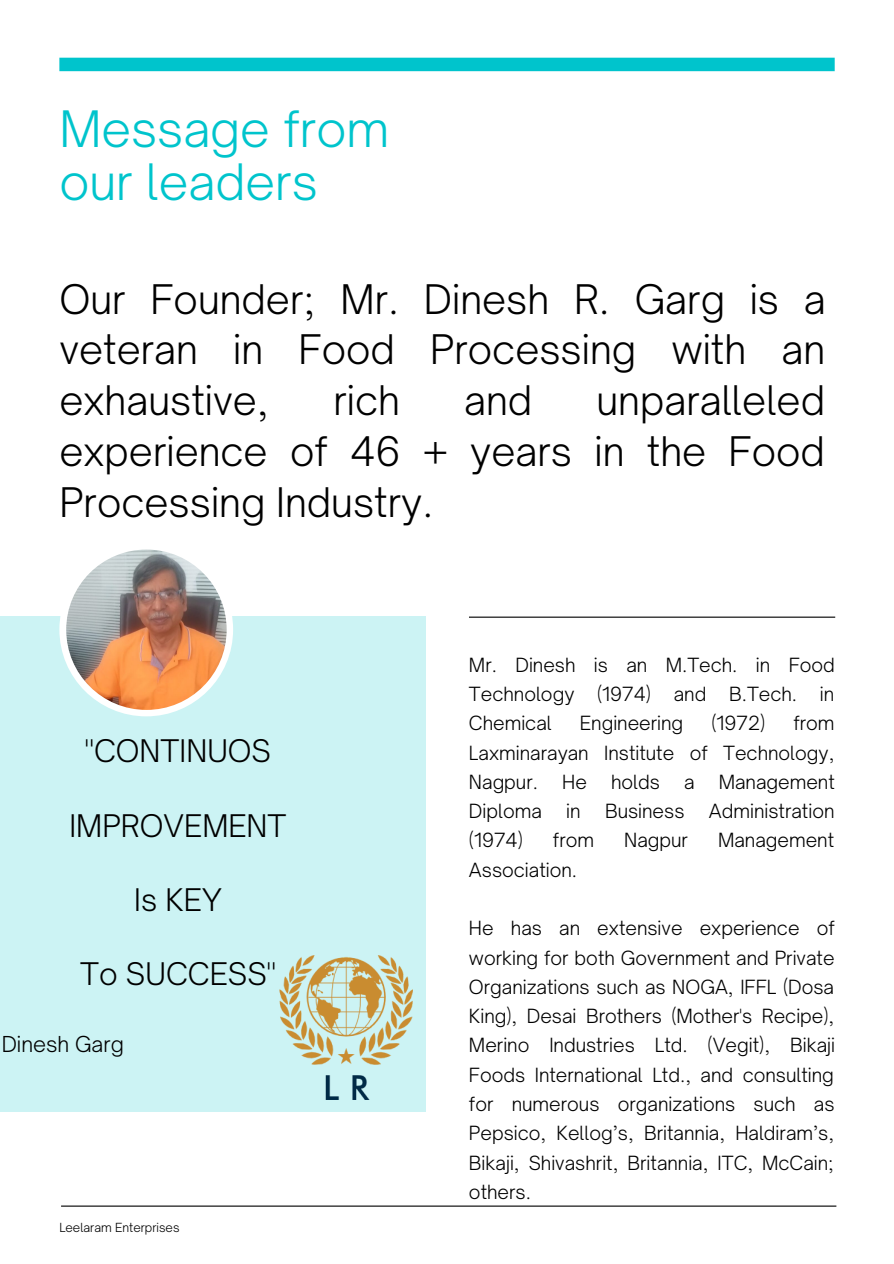
<style>
.page{position:relative;width:894px;height:1264px;background:#fff}
.page>*{position:absolute;margin:0;border:0;box-sizing:border-box;transform-origin:0 0}
.t1{font:300 48px/52.9px "Open Sauce One";color:#00c4cc}
.t2{font:300 39px/50.7px "Open Sauce One";color:#000;text-align:justify}
.t3{font:300 29.85px "Open Sauce One";color:#000}
.t4{font:300 21px "Open Sauce One";color:#000}
.t5{font:300 18.75px/29.2px "Open Sauce One";color:#000;text-align:justify}
.t6{font:300 12px "Open Sauce One";color:#000}
</style>
<div class="page">
<hr style="left:469px;top:616px;width:366px;height:1px;background:#000">
<div style="left:0;top:616px;width:426px;height:495px;background:#ccf3f4"></div>
<div style="left:59px;top:542px;width:174px;height:174px;background:#fff;border-radius:50%"></div>
<img style="left:66px;top:549px;width:160px;height:161px;border-radius:50%">
<hr style="left:61px;top:1205px;width:775px;height:1px;background:#000">
<div style="left:59px;top:58px;width:775px;height:13px;background:#00c4cc"></div>
<img style="left:279px;top:955px;width:134px;height:145px">
<h1 class="t1" style="left:59px;top:102px;width:331px">Message from our leaders</h1>
<h2 class="t2" style="left:59px;top:273px;width:767px">Our Founder; Mr. Dinesh R. Garg is a veteran in Food Processing with an exhaustive,</h2>
<h2 class="t2" style="left:333px;top:375px;width:68px">rich</h2>
<h2 class="t2" style="left:464px;top:375px;width:69px">and</h2>
<h2 class="t2" style="left:59px;top:375px;width:767px;text-indent:537px">unparalleled experience of 46 + years in the Food Processing Industry.</h2>
<h3 class="t3" style="left:85px;top:732px;width:187px">"CONTINUOS</h3>
<h3 class="t3" style="left:69px;top:806px;width:218px">IMPROVEMENT</h3>
<h3 class="t3" style="left:134px;top:881px;width:89px">Is KEY</h3>
<h3 class="t3" style="left:80px;top:955px;width:197px">To SUCCESS"</h3>
<p class="t4" style="left:2px;top:1030px;width:123px">Dinesh Garg</p>
<p class="t6" style="left:59px;top:1220px;width:122px">Leelaram Enterprises</p>
<p class="t5" style="left:469px;top:650px;width:367px">Mr. Dinesh is an M.Tech. in Food Technology (1974) and B.Tech. in Chemical</p>
<p class="t5" style="left:579px;top:708px;width:105px">Engineering</p>
<p class="t5" style="left:711px;top:708px;width:55px">(1972)</p>
<p class="t5" style="left:469px;top:708px;width:367px;text-indent:324px">from Laxminarayan Institute of Technology, Nagpur.</p>
<p class="t5" style="left:562px;top:767px;width:26px">He</p>
<p class="t5" style="left:611px;top:767px;width:50px">holds</p>
<p class="t5" style="left:684px;top:767px;width:12px">a</p>
<p class="t5" style="left:718px;top:767px;width:118px">Management</p>
<p class="t5" style="left:469px;top:796px;width:74px">Diploma</p>
<p class="t5" style="left:566px;top:796px;width:16px">in</p>
<p class="t5" style="left:605px;top:796px;width:81px">Business</p>
<p class="t5" style="left:708px;top:796px;width:127px">Administration</p>
<p class="t5" style="left:469px;top:825px;width:55px">(1974)</p>
<p class="t5" style="left:552px;top:825px;width:43px">from</p>
<p class="t5" style="left:624px;top:825px;width:65px">Nagpur</p>
<p class="t5" style="left:717px;top:825px;width:118px">Management</p>
<p class="t5" style="left:469px;top:854px;width:110px">Association.</p>
<p class="t5" style="left:469px;top:913px;width:367px">He has an extensive experience of working for both Government and Private Organizations such as NOGA, IFFL (Dosa King), Desai Brothers (Mother's Recipe), Merino Industries Ltd. (Vegit), Bikaji Foods International Ltd., and consulting for numerous organizations such as Pepsico, Kellog’s, Britannia, Haldiram’s, Bikaji, Shivashrit, Britannia, ITC, McCain; others.</p>
</div>
